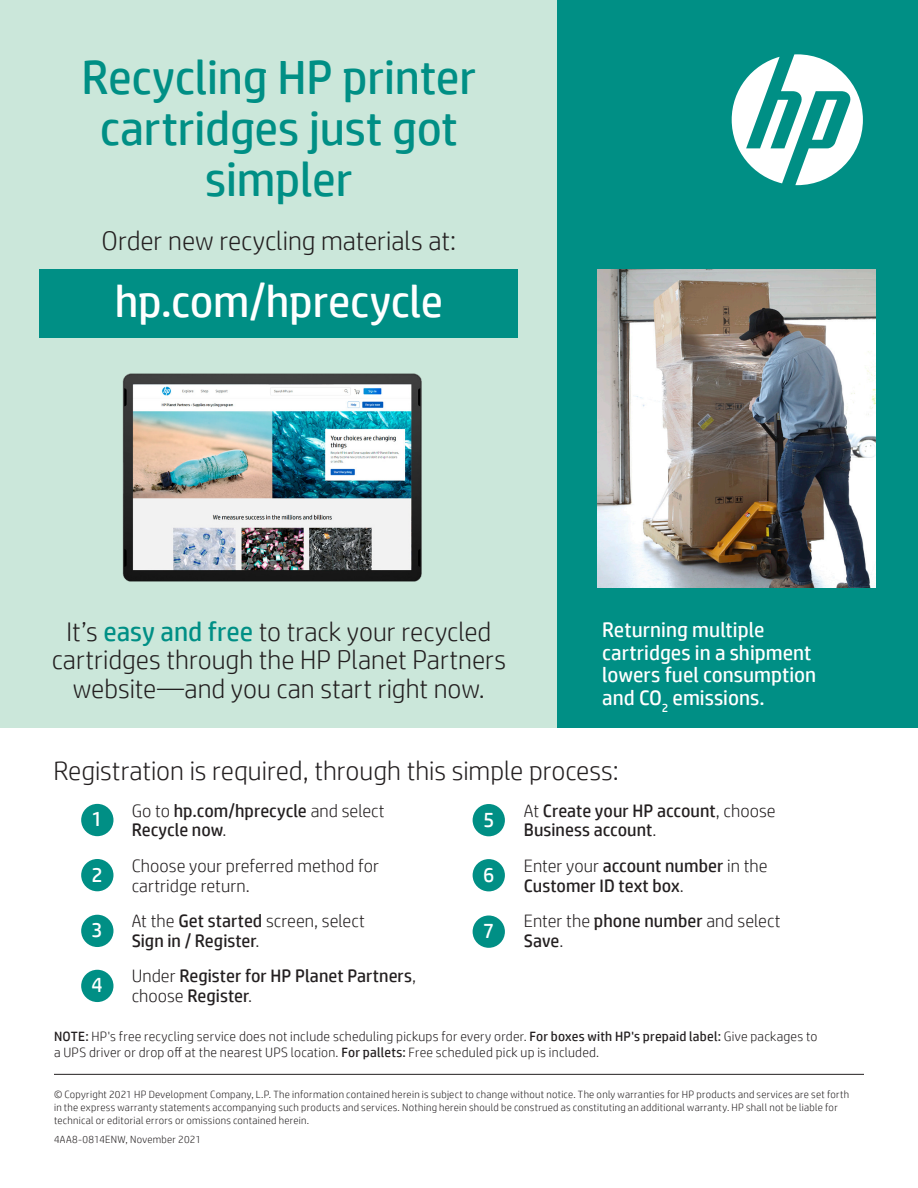
<style>
.page{position:relative;width:918px;height:1188px;background:#fff}
.page>*{position:absolute;margin:0;border:0;box-sizing:border-box;transform-origin:0 0}
.Headline_28_30{font:48px/51px "HP Simplified";letter-spacing:-.005em;color:#008f85;text-align:center}
.call_out{font:45px "HP Simplified";letter-spacing:-.005em;color:#fff}
.call_out-2{font:300 27px/28.5px "HP Simplified";color:#231f20;text-align:center}
.body{font:300 27px "HP Simplified";color:#231f20}
.Indicator{font:21px/22.5px "HP Simplified";color:#fff}
.Headline_28_30-2{font:21px "HP Simplified";color:#fff}
.Bullet{font:18px/19.5px "HP Simplified";color:#231f20}
.Bullet-2{font:300 18px/19.5px "HP Simplified";color:#231f20}
.body-2{font:300 13.5px/15.8px "HP Simplified";letter-spacing:.015em;color:#231f20}
.Legal_7_9{font:300 10.5px/12.6px "HP Simplified";letter-spacing:.025em;color:#231f20}
.s1{font-weight:400;color:#008f85}
.s2{font-weight:300}
.s3{font-weight:400}
</style>
<div class="page">
<div style="left:555px;top:0;width:363px;height:728px;background:#008f85"></div>
<div style="left:0;top:0;width:557px;height:728px;background:#cbe7da"></div>
<img style="left:597px;top:269px;width:279px;height:319px">
<img style="left:122px;top:373px;width:300px;height:209px">
<hr style="left:54px;top:1074px;width:810px;height:1px;background:#231f20">
<svg style="left:732px;top:54px;width:131px;height:131px"></svg>
<div style="left:81px;top:804px;width:32px;height:32px;background:#008f85;border-radius:50%"></div>
<div style="left:40px;top:269px;width:478px;height:69px;background:#008f85"></div>
<div style="left:81px;top:859px;width:32px;height:32px;background:#008f85;border-radius:50%"></div>
<div style="left:81px;top:915px;width:32px;height:32px;background:#008f85;border-radius:50%"></div>
<div style="left:81px;top:970px;width:32px;height:32px;background:#008f85;border-radius:50%"></div>
<div style="left:473px;top:859px;width:32px;height:32px;background:#008f85;border-radius:50%"></div>
<div style="left:473px;top:804px;width:32px;height:32px;background:#008f85;border-radius:50%"></div>
<div style="left:473px;top:916px;width:32px;height:32px;background:#008f85;border-radius:50%"></div>
<p class="Headline_28_30" style="left:82px;top:51px;width:396px">Recycling HP printer cartridges just got simpler</p>
<p class="call_out-2" style="left:102px;top:226px;width:356px">Order new recycling materials at:</p>
<p class="call_out" style="left:115px;top:272px;width:330px">hp.com/hprecycle</p>
<p class="call_out-2" style="left:52px;top:616px;width:456px">It’s <span class="s1">easy and free</span> to track your recycled cartridges through the HP Planet Partners website—and you can start right now.</p>
<p class="Indicator" style="left:602px;top:618px;width:216px">Returning multiple cartridges in a shipment lowers fuel consumption and CO<sub>2</sub> emissions.</p>
<p class="body" style="left:54px;top:753px;width:567px">Registration is required, through this simple process:</p>
<p class="Headline_28_30-2" style="left:92px;top:805px;width:13px">1</p>
<p class="Headline_28_30-2" style="left:92px;top:861px;width:13px">2</p>
<p class="Headline_28_30-2" style="left:92px;top:916px;width:13px">3</p>
<p class="Headline_28_30-2" style="left:92px;top:971px;width:13px">4</p>
<p class="Bullet" style="left:132px;top:801px;width:255px"><span class="s2">Go to</span> hp.com/hprecycle <span class="s2">and select<br></span>Recycle now<span class="s2">.</span></p>
<p class="Bullet-2" style="left:132px;top:856px;width:249px">Choose your preferred method for cartridge return.</p>
<p class="Bullet" style="left:132px;top:911px;width:235px"><span class="s2">At the</span> Get started <span class="s2">screen, select<br></span>Sign in / Register<span class="s2">.</span></p>
<p class="Bullet" style="left:132px;top:966px;width:286px"><span class="s2">Under</span> Register for HP Planet Partners<span class="s2">, choose</span> Register<span class="s2">.</span></p>
<p class="Headline_28_30-2" style="left:483px;top:806px;width:13px">5</p>
<p class="Headline_28_30-2" style="left:483px;top:861px;width:13px">6</p>
<p class="Headline_28_30-2" style="left:483px;top:917px;width:13px">7</p>
<p class="Bullet" style="left:524px;top:801px;width:253px"><span class="s2">At</span> Create your HP account<span class="s2">, choose<br></span>Business account<span class="s2">.</span></p>
<p class="Bullet" style="left:524px;top:856px;width:245px"><span class="s2">Enter your</span> account number <span class="s2">in the<br></span>Customer ID text box<span class="s2">.</span></p>
<p class="Bullet-2" style="left:524px;top:911px;width:258px">Enter the <span class="s3">phone number</span> and select<br><span class="s3">Save</span>.</p>
<p class="body-2" style="left:54px;top:1028px;width:765px"><span class="s3">NOTE:</span> HP's free recycling service does not include scheduling pickups for every order. <span class="s3">For boxes with HP's prepaid label:</span> Give packages to a UPS driver or drop off at the nearest UPS location. <span class="s3">For pallets:</span> Free scheduled pick up is included.</p>
<p class="Legal_7_9" style="left:54px;top:1088px;width:797px">© Copyright 2021 HP Development Company, L.P. The information contained herein is subject to change without notice. The only warranties for HP products and services are set forth in the express warranty statements accompanying such products and services. Nothing herein should be construed as constituting an additional warranty. HP shall not be liable for technical or editorial errors or omissions contained herein.</p>
<p class="Legal_7_9" style="left:54px;top:1133px;width:149px">4AA8-0814ENW, November 2021</p>
</div>
